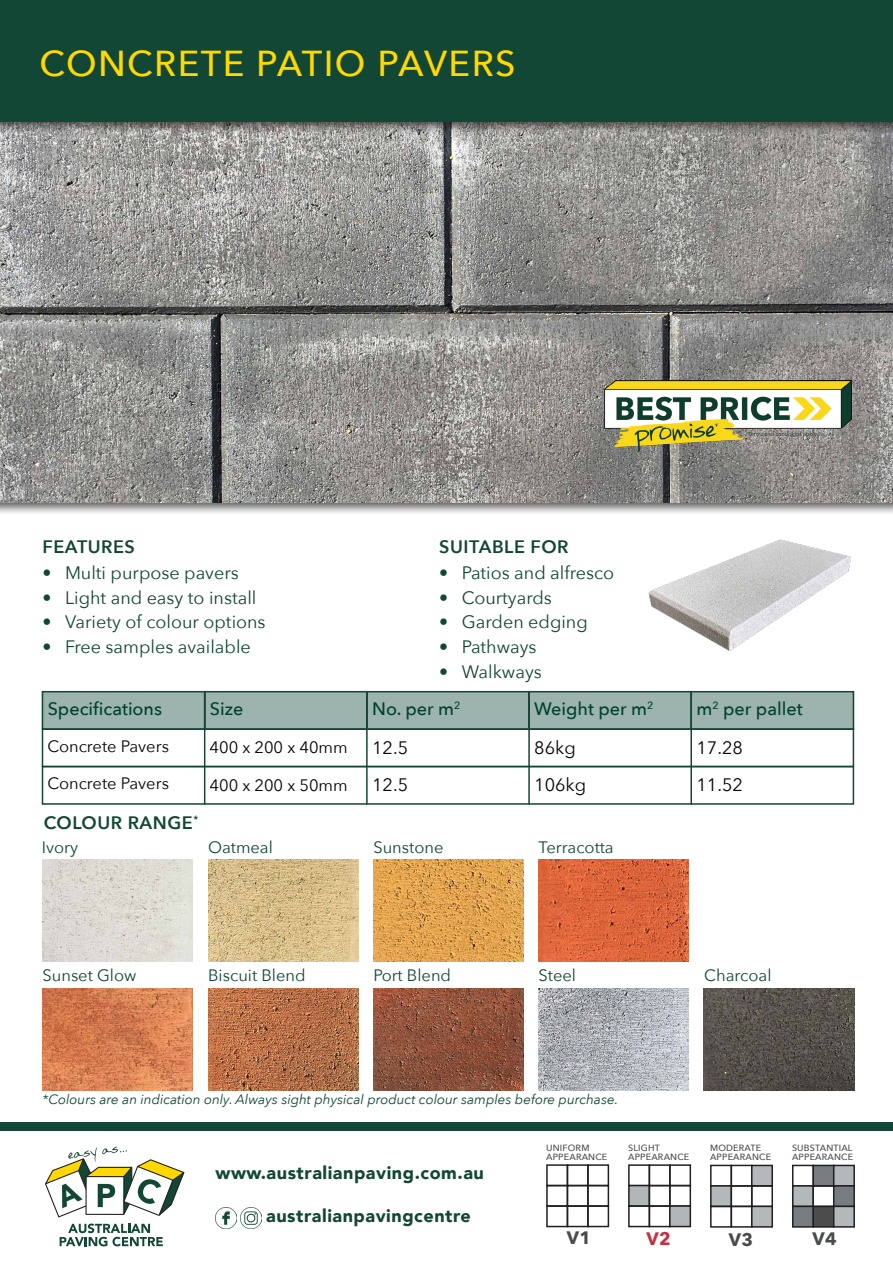
<style>
.page{position:relative;width:893px;height:1263px;background:#fff}
.page>*{position:absolute;margin:0;border:0;box-sizing:border-box;transform-origin:0 0}
.t1{font:500 36px "Avenir Next";letter-spacing:.04em;color:#ffd800}
.t2{font:18px "Avenir Next";color:#124635}
.t3{font:900 18px "Avenir";letter-spacing:.03em;color:#124635}
.t4{font:500 18px "Avenir Next";color:#004130}
.body{font:600 18px "Avenir Next";letter-spacing:.03em;color:#124635}
.t5{font:18px "Avenir Next";color:#040503}
.body-2{font:700 18px "Avenir Next";color:#4a4b4e}
.body-3{font:700 18px "Avenir Next";color:#c6303f}
.body_heading{font:16.5px "Avenir Next";color:#124635}
.t6{font:16.5px "Avenir Next";color:#040503}
.body-4{font:italic 13.5px "Avenir Next";color:#124635}
.body-5{font:500 9px "Avenir Next";letter-spacing:.02em;color:#4a4b4e}
</style>
<div class="page">
<div style="left:0;top:398px;width:893px;height:118px;background:#231f20;opacity:.75"></div>
<img style="left:0;top:135px;width:893px;height:367px">
<img style="left:648px;top:539px;width:203px;height:112px">
<div style="left:42px;top:691px;width:812px;height:39px;background:#9cb4ad"></div>
<div style="left:0;top:0;width:893px;height:135px;background:#231f20;opacity:.75"></div>
<div style="left:0;top:0;width:893px;height:121px;background:#124635"></div>
<img style="left:605px;top:381px;width:246px;height:71px">
<div style="left:42px;top:691px;width:163px;height:39px;border:2px solid #144633"></div>
<div style="left:204px;top:691px;width:164px;height:39px;border:2px solid #144633"></div>
<div style="left:366px;top:691px;width:164px;height:39px;border:2px solid #144633"></div>
<div style="left:528px;top:691px;width:164px;height:39px;border:2px solid #144633"></div>
<div style="left:690px;top:691px;width:164px;height:39px;border:2px solid #144633"></div>
<hr style="left:204px;top:691px;width:1px;height:114px;background:#144633">
<hr style="left:366px;top:691px;width:2px;height:114px;background:#144633">
<div style="left:42px;top:728px;width:812px;height:39px;border:2px solid #144633"></div>
<hr style="left:690px;top:691px;width:2px;height:114px;background:#144633">
<hr style="left:528px;top:691px;width:2px;height:114px;background:#144633">
<img style="left:43px;top:859px;width:150px;height:102px">
<img style="left:208px;top:859px;width:150px;height:102px">
<img style="left:373px;top:859px;width:151px;height:102px">
<img style="left:43px;top:988px;width:150px;height:102px">
<img style="left:208px;top:988px;width:150px;height:102px">
<img style="left:373px;top:988px;width:151px;height:102px">
<img style="left:539px;top:988px;width:150px;height:102px">
<div style="left:42px;top:766px;width:812px;height:39px;border:2px solid #144633"></div>
<img style="left:539px;top:859px;width:150px;height:102px">
<div style="left:546px;top:1164px;width:22px;height:22px;border:2px solid #231f20"></div>
<div style="left:567px;top:1164px;width:22px;height:22px;border:2px solid #231f20"></div>
<div style="left:587px;top:1164px;width:22px;height:22px;border:2px solid #231f20"></div>
<div style="left:546px;top:1185px;width:22px;height:22px;border:2px solid #231f20"></div>
<div style="left:567px;top:1185px;width:22px;height:22px;border:2px solid #231f20"></div>
<div style="left:587px;top:1185px;width:22px;height:22px;border:2px solid #231f20"></div>
<div style="left:546px;top:1205px;width:22px;height:22px;border:2px solid #231f20"></div>
<div style="left:567px;top:1205px;width:22px;height:22px;border:2px solid #231f20"></div>
<div style="left:587px;top:1205px;width:22px;height:22px;border:2px solid #231f20"></div>
<div style="left:628px;top:1164px;width:22px;height:22px;border:2px solid #231f20"></div>
<div style="left:649px;top:1164px;width:22px;height:22px;border:2px solid #231f20"></div>
<div style="left:669px;top:1164px;width:22px;height:22px;border:2px solid #231f20"></div>
<div style="left:629px;top:1185px;width:20px;height:21px;background:#b1b7b9"></div>
<div style="left:628px;top:1185px;width:22px;height:22px;border:2px solid #231f20"></div>
<div style="left:649px;top:1185px;width:22px;height:22px;border:2px solid #231f20"></div>
<div style="left:669px;top:1185px;width:22px;height:22px;border:2px solid #231f20"></div>
<div style="left:628px;top:1205px;width:22px;height:22px;border:2px solid #231f20"></div>
<div style="left:649px;top:1205px;width:22px;height:22px;border:2px solid #231f20"></div>
<div style="left:670px;top:1206px;width:20px;height:20px;background:#b1b7b9"></div>
<div style="left:669px;top:1205px;width:22px;height:22px;border:2px solid #231f20"></div>
<div style="left:710px;top:1165px;width:22px;height:22px;border:2px solid #231f20"></div>
<div style="left:731px;top:1165px;width:21px;height:22px;border:2px solid #231f20"></div>
<div style="left:752px;top:1165px;width:20px;height:21px;background:#b3b8ba"></div>
<div style="left:751px;top:1165px;width:22px;height:22px;border:2px solid #231f20"></div>
<div style="left:711px;top:1186px;width:20px;height:20px;background:#b3b8ba"></div>
<div style="left:710px;top:1185px;width:22px;height:22px;border:2px solid #231f20"></div>
<div style="left:731px;top:1185px;width:21px;height:22px;border:2px solid #231f20"></div>
<div style="left:751px;top:1185px;width:22px;height:22px;border:2px solid #231f20"></div>
<div style="left:710px;top:1206px;width:22px;height:21px;border:2px solid #231f20"></div>
<div style="left:731px;top:1206px;width:21px;height:21px;border:2px solid #231f20"></div>
<div style="left:752px;top:1206px;width:20px;height:21px;background:#b3b8ba"></div>
<div style="left:751px;top:1206px;width:22px;height:21px;border:2px solid #231f20"></div>
<div style="left:792px;top:1165px;width:22px;height:22px;border:2px solid #231f20"></div>
<div style="left:813px;top:1165px;width:21px;height:21px;background:#767c80"></div>
<div style="left:812px;top:1165px;width:22px;height:22px;border:2px solid #231f20"></div>
<div style="left:834px;top:1165px;width:20px;height:21px;background:#b3b9bb"></div>
<div style="left:833px;top:1165px;width:22px;height:22px;border:2px solid #231f20"></div>
<div style="left:793px;top:1186px;width:20px;height:20px;background:#b3b9bb"></div>
<div style="left:792px;top:1185px;width:22px;height:22px;border:2px solid #231f20"></div>
<div style="left:812px;top:1185px;width:22px;height:22px;border:2px solid #231f20"></div>
<div style="left:834px;top:1186px;width:20px;height:20px;background:#767c80"></div>
<div style="left:833px;top:1185px;width:22px;height:22px;border:2px solid #231f20"></div>
<div style="left:793px;top:1206px;width:20px;height:21px;background:#767c80"></div>
<div style="left:792px;top:1206px;width:22px;height:21px;border:2px solid #231f20"></div>
<div style="left:813px;top:1206px;width:21px;height:21px;background:#4c4c4d"></div>
<div style="left:812px;top:1206px;width:22px;height:21px;border:2px solid #231f20"></div>
<div style="left:834px;top:1206px;width:20px;height:21px;background:#b3b9bb"></div>
<div style="left:833px;top:1206px;width:22px;height:21px;border:2px solid #231f20"></div>
<div style="left:0;top:1123px;width:893px;height:8px;background:#124635"></div>
<svg style="left:60px;top:1223px;width:103px;height:23px"></svg>
<svg style="left:45px;top:1147px;width:139px;height:70px"></svg>
<img style="left:215px;top:1207px;width:21px;height:21px">
<img style="left:241px;top:1207px;width:21px;height:21px">
<img style="left:704px;top:988px;width:150px;height:102px">
<p class="t1" style="left:40px;top:33px;width:478px">CONCRETE PATIO PAVERS</p>
<p class="body" style="left:42px;top:531px;width:94px">FEATURES</p>
<p class="t2" style="left:42px;top:558px;width:198px">• Multi purpose pavers</p>
<p class="t2" style="left:42px;top:582px;width:215px">• Light and easy to install</p>
<p class="t2" style="left:42px;top:607px;width:225px">• Variety of colour options</p>
<p class="t2" style="left:42px;top:631px;width:210px">• Free samples available</p>
<p class="body" style="left:439px;top:531px;width:131px">SUITABLE FOR</p>
<p class="t2" style="left:439px;top:558px;width:176px">• Patios and alfresco</p>
<p class="t2" style="left:439px;top:582px;width:114px">• Courtyards</p>
<p class="t2" style="left:439px;top:607px;width:150px">• Garden edging</p>
<p class="t2" style="left:439px;top:631px;width:99px">• Pathways</p>
<p class="t2" style="left:439px;top:656px;width:104px">• Walkways</p>
<p class="t4" style="left:48px;top:693px;width:116px">Specifications</p>
<p class="t4" style="left:210px;top:693px;width:35px">Size</p>
<p class="t4" style="left:372px;top:693px;width:90px">No. per m<sup>2</sup></p>
<p class="t4" style="left:534px;top:693px;width:121px">Weight per m<sup>2</sup></p>
<p class="t4" style="left:696px;top:693px;width:108px">m<sup>2</sup> per pallet</p>
<p class="t6" style="left:47px;top:732px;width:123px">Concrete Pavers</p>
<p class="t6" style="left:210px;top:733px;width:140px">400 x 200 x 40mm</p>
<p class="t5" style="left:372px;top:732px;width:38px">12.5</p>
<p class="t5" style="left:534px;top:732px;width:43px">86kg</p>
<p class="t5" style="left:696px;top:732px;width:48px">17.28</p>
<p class="t6" style="left:47px;top:769px;width:123px">Concrete Pavers</p>
<p class="t6" style="left:210px;top:771px;width:140px">400 x 200 x 50mm</p>
<p class="t5" style="left:372px;top:770px;width:38px">12.5</p>
<p class="t5" style="left:534px;top:770px;width:53px">106kg</p>
<p class="t5" style="left:696px;top:770px;width:48px">11.52</p>
<p class="body" style="left:44px;top:807px;width:156px">COLOUR RANGE<sup>*</sup></p>
<p class="body_heading" style="left:42px;top:833px;width:38px">Ivory</p>
<p class="body_heading" style="left:208px;top:833px;width:66px">Oatmeal</p>
<p class="body_heading" style="left:373px;top:833px;width:72px">Sunstone</p>
<p class="body_heading" style="left:539px;top:833px;width:77px">Terracotta</p>
<p class="body_heading" style="left:43px;top:962px;width:96px">Sunset Glow</p>
<p class="body_heading" style="left:208px;top:962px;width:99px">Biscuit Blend</p>
<p class="body_heading" style="left:373px;top:962px;width:79px">Port Blend</p>
<p class="body_heading" style="left:539px;top:962px;width:39px">Steel</p>
<p class="body_heading" style="left:704px;top:962px;width:69px">Charcoal</p>
<p class="body-4" style="left:43px;top:1088px;width:577px">*Colours are an indication only. Always sight physical product colour samples before purchase.</p>
<p class="t3" style="left:215px;top:1158px;width:270px">www.australianpaving.com.au</p>
<p class="t3" style="left:266px;top:1200px;width:206px">australianpavingcentre</p>
<p class="body-5" style="left:546px;top:1140px;width:45px">UNIFORM</p>
<p class="body-5" style="left:546px;top:1150px;width:63px">APPEARANCE</p>
<p class="body-5" style="left:628px;top:1140px;width:33px">SLIGHT</p>
<p class="body-5" style="left:628px;top:1150px;width:63px">APPEARANCE</p>
<p class="body-5" style="left:710px;top:1140px;width:53px">MODERATE</p>
<p class="body-5" style="left:710px;top:1150px;width:63px">APPEARANCE</p>
<p class="body-5" style="left:792px;top:1140px;width:62px">SUBSTANTIAL</p>
<p class="body-5" style="left:792px;top:1150px;width:63px">APPEARANCE</p>
<p class="body-2" style="left:567px;top:1222px;width:26px">V1</p>
<p class="body-3" style="left:647px;top:1223px;width:26px">V2</p>
<p class="body-2" style="left:729px;top:1224px;width:26px">V3</p>
<p class="body-2" style="left:812px;top:1223px;width:26px">V4</p>
</div>
